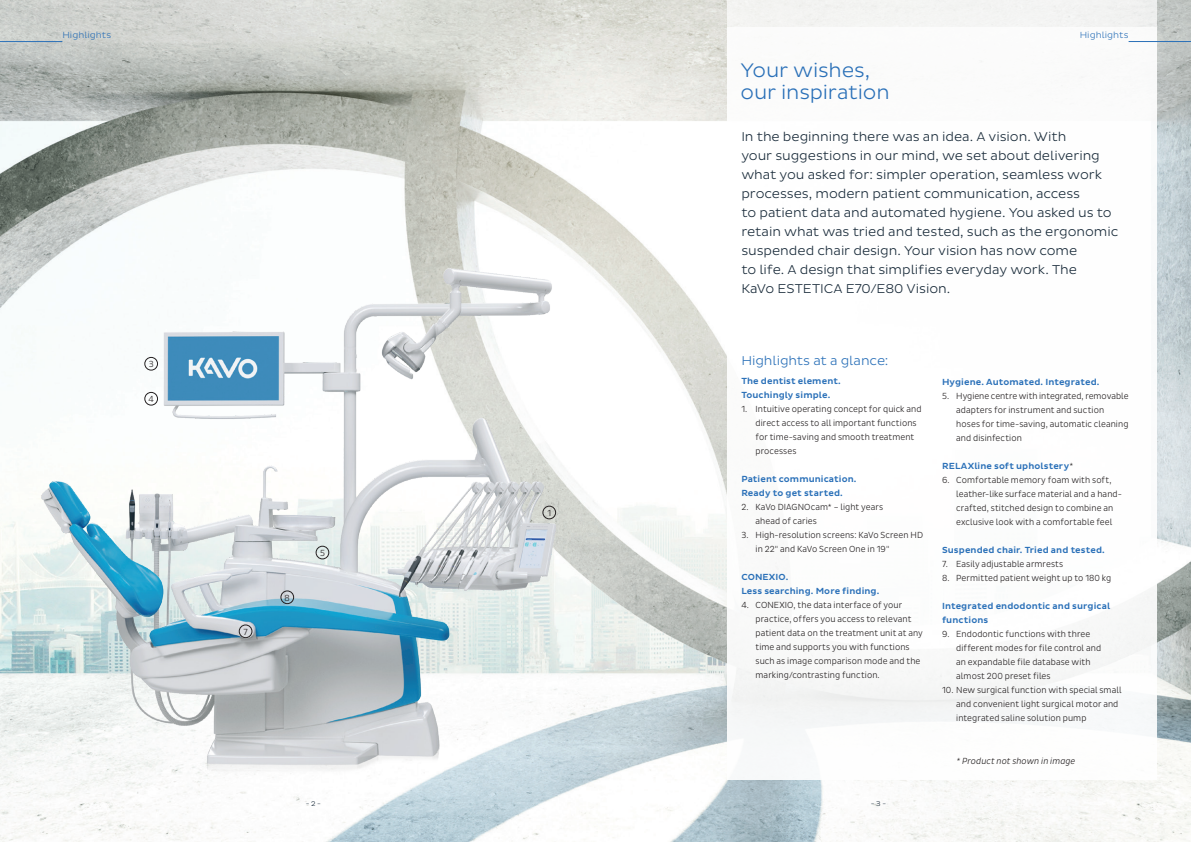
<style>
.page{position:relative;width:1191px;height:842px;background:#fff}
.page>*{position:absolute;margin:0;border:0;box-sizing:border-box;transform-origin:0 0}
.t1{font:300 20px/22px "Pluto Sans";letter-spacing:-.01em;color:#2a70b8}
.t2{font:300 13px/19px "Pluto Sans";letter-spacing:-.005em;color:#172938}
.t3{font:300 13px "Pluto Sans";letter-spacing:-.005em;color:#2a70b8}
.t4{font:300 9px/14px "Pluto Sans Cond";letter-spacing:.01em;color:#231f20}
.t5{font:500 9px/14px "Pluto Sans";letter-spacing:.01em;color:#2a70b8}
.t6{font:italic 300 9px "Pluto Sans Cond";letter-spacing:.01em;color:#231f20}
.t7{font:300 9px "Pluto Sans";letter-spacing:.01em;color:#2a70b8}
.t8{font:300 7px "Pluto Sans";color:#172938}
.s1{font-family:"Pluto Sans Cond";font-weight:300;color:#231f20}
</style>
<div class="page">
<img style="left:0;top:0;width:1191px;height:842px">
<img style="left:27px;top:253px;width:529px;height:552px">
<div style="left:543px;top:506px;width:13px;height:13px;border:1px solid #231f20;border-radius:50%"></div>
<div style="left:145px;top:357px;width:13px;height:13px;border:1px solid #231f20;border-radius:50%"></div>
<div style="left:145px;top:392px;width:13px;height:13px;border:1px solid #231f20;border-radius:50%"></div>
<div style="left:316px;top:546px;width:13px;height:13px;border:1px solid #231f20;border-radius:50%"></div>
<div style="left:239px;top:625px;width:13px;height:13px;border:1px solid #231f20;border-radius:50%"></div>
<div style="left:281px;top:591px;width:13px;height:13px;border:1px solid #231f20;border-radius:50%"></div>
<div style="left:727px;top:0;width:430px;height:780px;background:#fff"></div>
<hr style="left:0;top:41px;width:62px;height:1px;background:#2a70b8">
<hr style="left:1128px;top:41px;width:63px;height:1px;background:#2a70b8">
<p class="t7" style="left:62px;top:30px;width:50px">Highlights</p>
<p class="t7" style="left:1079px;top:30px;width:50px">Highlights</p>
<p class="t4" style="left:149px;top:357px;width:6px">3</p>
<p class="t4" style="left:148px;top:392px;width:7px">4</p>
<p class="t4" style="left:243px;top:625px;width:6px">7</p>
<h1 class="t1" style="left:740px;top:60px;width:150px">Your wishes, our inspiration</h1>
<p class="t2" style="left:741px;top:127px;width:378px">In the beginning there was an idea. A vision. With<br>your suggestions in our mind, we set about delivering what you asked for: simpler operation, seamless work processes, modern patient communication, access<br>to patient data and automated hygiene. You asked us to retain what was tried and tested, such as the ergonomic suspended chair design. Your vision has now come<br>to life. A design that simplifies everyday work. The<br>KaVo ESTETICA E70/E80 Vision.</p>
<p class="t4" style="left:285px;top:591px;width:7px">8</p>
<p class="t4" style="left:320px;top:546px;width:6px">5</p>
<p class="t4" style="left:547px;top:506px;width:5px">1</p>
<h2 class="t3" style="left:741px;top:353px;width:149px">Highlights at a glance:</h2>
<p class="t5" style="left:741px;top:374px;width:101px">The dentist element.<br>Touchingly simple.</p>
<p class="t4" style="left:755px;top:402px;width:168px;text-indent:-14px">1. Intuitive operating concept for quick and direct access to all important functions for time-saving and smooth treatment processes</p>
<p class="t5" style="left:741px;top:472px;width:117px">Patient communication.<br>Ready to get started.</p>
<p class="t4" style="left:755px;top:500px;width:129px;text-indent:-14px">2. KaVo DIAGNOcam* – light years ahead of caries</p>
<p class="t4" style="left:755px;top:528px;width:169px;text-indent:-14px">3. High-resolution screens: KaVo Screen HD in 22" and KaVo Screen One in 19"</p>
<p class="t5" style="left:741px;top:570px;width:140px">CONEXIO.<br>Less searching. More finding.</p>
<p class="t4" style="left:755px;top:598px;width:169px;text-indent:-14px">4. CONEXIO, the data interface of your practice, offers you access to relevant patient data on the treatment unit at any time and supports you with functions such as image comparison mode and the marking/contrasting function.</p>
<p class="t8" style="left:306px;top:800px;width:17px">- 2 -</p>
<p class="t8" style="left:870px;top:800px;width:17px">- 3 -</p>
<p class="t5" style="left:942px;top:375px;width:159px">Hygiene. Automated. Integrated.</p>
<p class="t4" style="left:956px;top:389px;width:174px;text-indent:-14px">5. Hygiene centre with integrated, removable adapters for instrument and suction hoses for time-saving, automatic cleaning and disinfection</p>
<p class="t5" style="left:942px;top:459px;width:133px">RELAXline soft upholstery<span class="s1">*</span></p>
<p class="t4" style="left:956px;top:473px;width:167px;text-indent:-14px">6. Comfortable memory foam with soft, leather-like surface material and a hand&shy;crafted, stitched design to combine an exclusive look with a comfortable feel</p>
<p class="t5" style="left:942px;top:543px;width:164px">Suspended chair. Tried and tested.</p>
<p class="t4" style="left:942px;top:557px;width:123px">7. Easily adjustable armrests</p>
<p class="t4" style="left:942px;top:571px;width:171px">8. Permitted patient weight up to 180 kg</p>
<p class="t5" style="left:942px;top:599px;width:170px">Integrated endodontic and surgical functions</p>
<p class="t4" style="left:956px;top:627px;width:146px;text-indent:-14px">9. Endodontic functions with three different modes for file control and an expandable file database with almost 200 preset files</p>
<p class="t4" style="left:956px;top:683px;width:167px;text-indent:-14px">10. New surgical function with special small and convenient light surgical motor and integrated saline solution pump</p>
<p class="t6" style="left:956px;top:756px;width:120px">* Product not shown in image</p>
</div>
